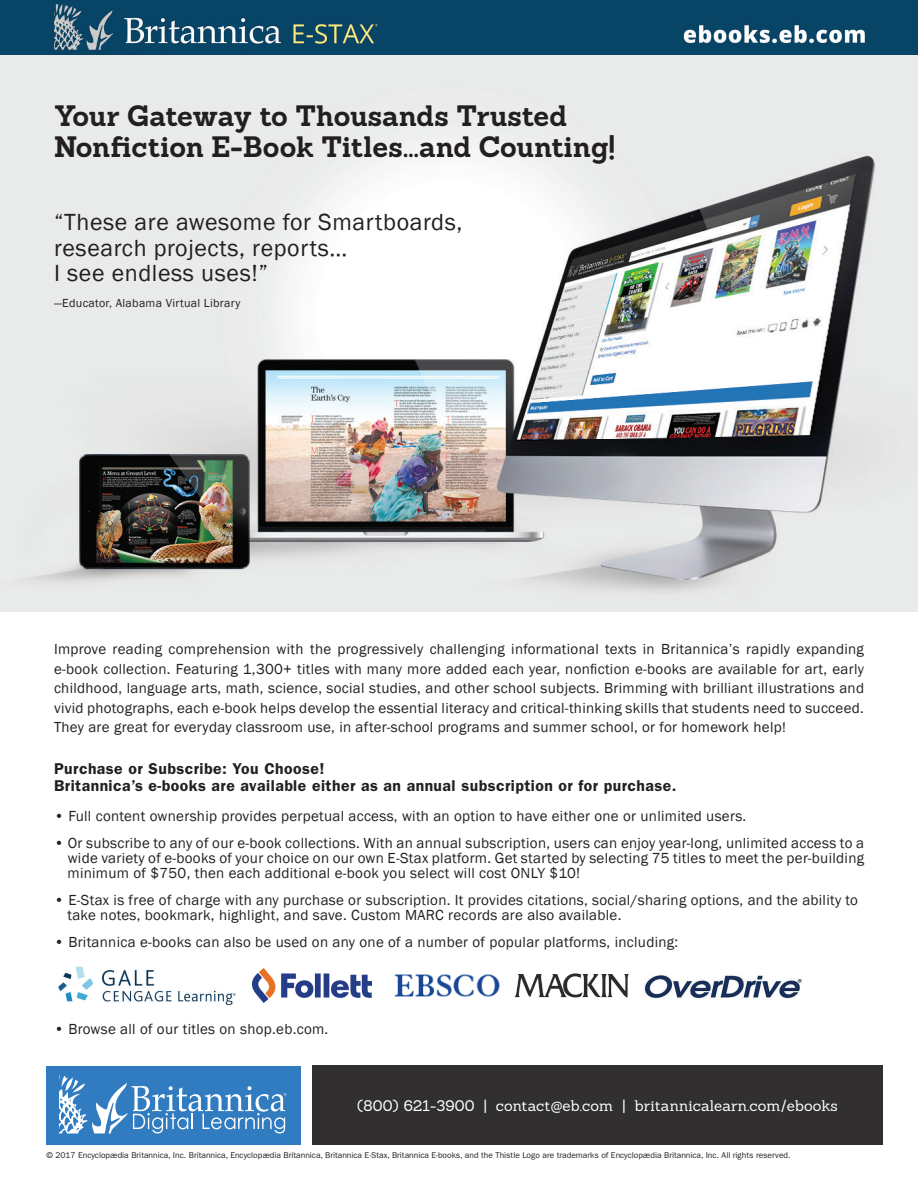
<style>
.page{position:relative;width:918px;height:1188px;background:#fff}
.page>*{position:absolute;margin:0;border:0;box-sizing:border-box;transform-origin:0 0}
.t1{font:700 28.8px/30.8px "Sanchez";letter-spacing:-.005em;color:#231f20}
.t2{font:24px/25.5px "Franklin Gothic";letter-spacing:.025em;color:#231f20}
.t3{font:600 15.75px/16.5px "ITC Franklin Gothic Std";letter-spacing:.03em;color:#231f20}
.t4{font:15px/19.5px "Franklin Gothic";letter-spacing:.02em;color:#231f20;text-align:justify}
.t5{font:15px "Sanchez";letter-spacing:.005em;color:#fff}
.t6{font:12px "Franklin Gothic";letter-spacing:.025em;color:#231f20}
.t7{font:8.4px "ITC Franklin Gothic Std";color:#231f20}
.s1{font-size:14.25px}
</style>
<div class="page">
<img style="left:0;top:0;width:918px;height:612px">
<div style="left:312px;top:1065px;width:571px;height:79px;background:#312f30"></div>
<div style="left:46px;top:1066px;width:255px;height:78px;background:#317cc0"></div>
<svg style="left:59px;top:1075px;width:227px;height:58px"></svg>
<img style="left:58px;top:967px;width:178px;height:38px">
<img style="left:252px;top:968px;width:120px;height:34px">
<img style="left:394px;top:974px;width:106px;height:23px">
<img style="left:514px;top:973px;width:115px;height:25px">
<img style="left:644px;top:975px;width:158px;height:24px">
<h1 class="t1" style="left:54px;top:100px;width:563px">Your Gateway to Thousands Trusted<br>Nonfiction E-Book Titles...and Counting!</h1>
<h2 class="t2" style="left:54px;top:210px;width:410px">“These are awesome for Smartboards, research projects, reports…<br>I see endless uses!”</h2>
<p class="t6" style="left:54px;top:295px;width:188px">—Educator, Alabama Virtual Library</p>
<p class="t4" style="left:54px;top:640px;width:812px">Improve reading comprehension with the progressively challenging informational texts in Britannica’s rapidly expanding e-book collection. Featuring 1,300+ titles with many more added each year, nonfiction e-books are available for art, early childhood, language arts, math, science, social studies, and other school subjects. Brimming with brilliant illustrations and vivid photographs, each e-book helps develop the essential literacy and critical-thinking skills that students need to succeed.<br>They are great for everyday classroom use, in after-school programs and summer school, or for homework help<span class="s1">!</span></p>
<p class="t3" style="left:54px;top:760px;width:624px">Purchase or Subscribe: You Choose!<br>Britannica’s e-books are available either as an annual subscription or for purchase.</p>
<p class="t4" style="left:54px;top:806px;width:694px">• Full content ownership provides perpetual access, with an option to have either one or unlimited users.</p>
<p class="t4" style="left:68px;top:835px;width:798px;line-height:15px;text-indent:-14px">• Or subscribe to any of our e-book collections. With an annual subscription, users can enjoy year-long, unlimited access to a wide variety of e-books of your choice on our own E-Stax platform. Get started by selecting 75 titles to meet the per-building minimum of $750, then each additional e-book you select will cost ONLY $10!</p>
<p class="t4" style="left:68px;top:892px;width:792px;line-height:15px;text-indent:-14px">• E-Stax is free of charge with any purchase or subscription. It provides citations, social/sharing options, and the ability to take notes, bookmark, highlight, and save. Custom MARC records are also available.</p>
<p class="t4" style="left:54px;top:932px;width:626px">• Britannica e-books can also be used on any one of a number of popular platforms, including:</p>
<p class="t4" style="left:54px;top:1019px;width:276px">• Browse all of our titles on shop.eb.com.</p>
<p class="t5" style="left:357px;top:1095px;width:482px">(800) 621-3900 | contact@eb.com | britannicalearn.com/ebooks</p>
<p class="t7" style="left:46px;top:1150px;width:746px">© 2017 Encyclopædia Britannica, Inc. Britannica, Encyclopædia Britannica, Britannica E-Stax, Britannica E-books, and the Thistle Logo are trademarks of Encyclopædia Britannica, Inc. All rights reserved.</p>
</div>
